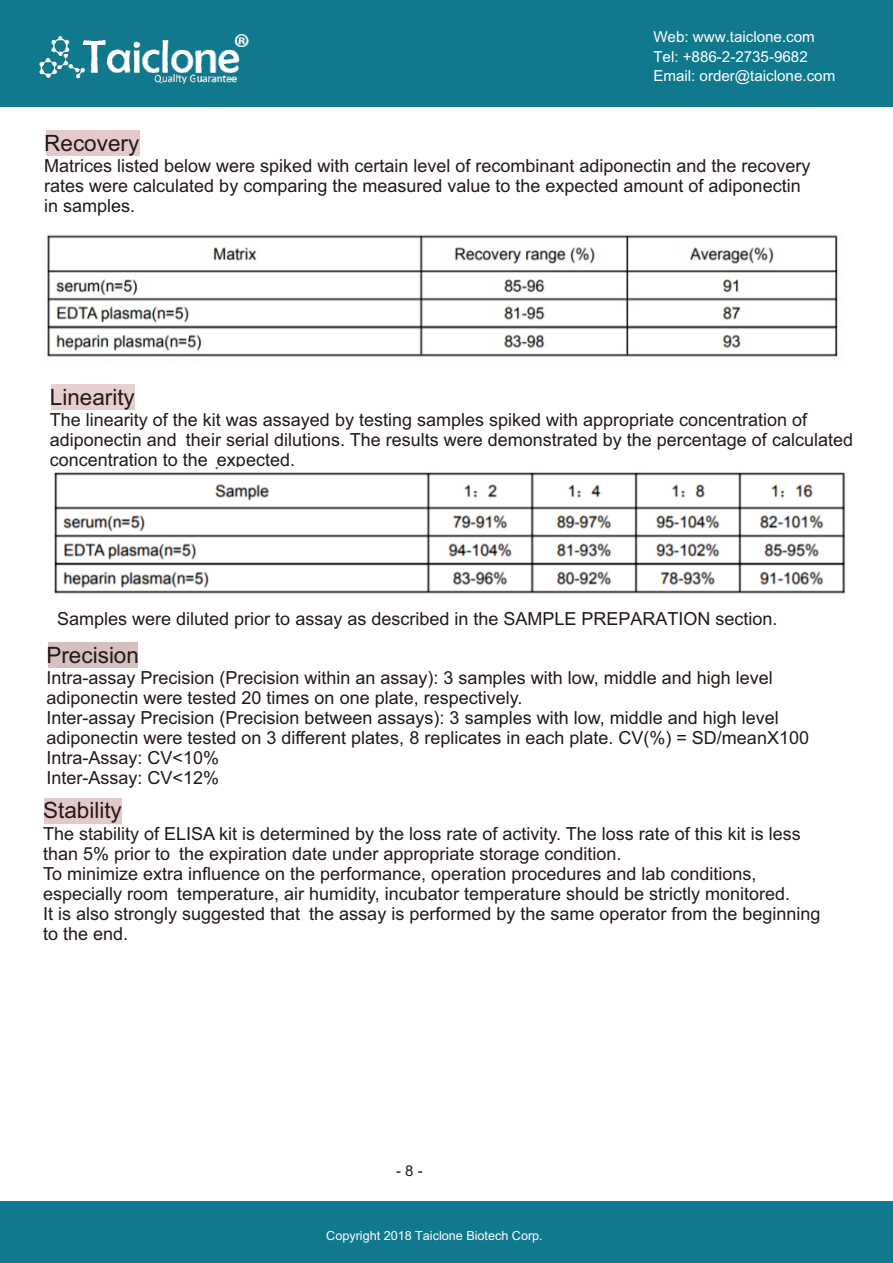
<style>
.page{position:relative;width:893px;height:1263px;background:#fff}
.page>*{position:absolute;margin:0;border:0;box-sizing:border-box;transform-origin:0 0}
.t1{font:22.5px "Arial";color:#231916}
.t2{font:18px/20.1px "Arial";color:#231916}
.t3{font:18px "Arial Unicode MS";color:#231916}
.t4{font:15.15px/19.4px "Arial Unicode MS";color:#fff}
.t5{font:15px "Arial";color:#231916}
.t6{font:12.6px "Arial Unicode MS";color:#fff}
</style>
<div class="page">
<div style="left:0;top:1202px;width:893px;height:61px;background:#10798d"></div>
<div style="left:0;top:0;width:893px;height:107px;background:#10798d"></div>
<img style="left:39px;top:34px;width:209px;height:49px">
<div style="left:46px;top:130px;width:93px;height:25px;background:#e3cbcc"></div>
<div style="left:52px;top:385px;width:83px;height:25px;background:#e6cfcf"></div>
<div style="left:48px;top:642px;width:90px;height:25px;background:#d6bfbf"></div>
<div style="left:44px;top:798px;width:78px;height:25px;background:#e3caca"></div>
<img style="left:54px;top:468px;width:792px;height:126px">
<img style="left:47px;top:234px;width:791px;height:123px">
<p class="t4" style="left:653px;top:29px;width:183px">Web: www.taiclone.com<br>Tel: +886-2-2735-9682<br>Email: order@taiclone.com</p>
<p class="t1" style="left:44px;top:134px;width:97px">Recovery</p>
<p class="t2" style="left:44px;top:157px;width:768px">Matrices listed below were spiked with certain level of recombinant adiponectin and the recovery rates were calculated by comparing the measured value to the expected amount of adiponectin in samples.</p>
<p class="t1" style="left:50px;top:389px;width:87px">Linearity</p>
<p class="t2" style="left:50px;top:411px;width:805px">The linearity of the kit was assayed by testing samples spiked with appropriate concentration of adiponectin and their serial dilutions. The results were demonstrated by the percentage of calculated concentration to the expected.</p>
<p class="t3" style="left:57px;top:612px;width:722px">Samples were diluted prior to assay as described in the SAMPLE PREPARATION section.</p>
<p class="t1" style="left:46px;top:646px;width:94px">Precision</p>
<p class="t2" style="left:46px;top:669px;width:764px">Intra-assay Precision (Precision within an assay): 3 samples with low, middle and high level adiponectin were tested 20 times on one plate, respectively.<br>Inter-assay Precision (Precision between assays): 3 samples with low, middle and high level adiponectin were tested on 3 different plates, 8 replicates in each plate. CV(%) = SD/meanX100<br>Intra-Assay: CV&lt;10%<br>Inter-Assay: CV&lt;12%</p>
<p class="t1" style="left:43px;top:802px;width:80px">Stability</p>
<p class="t2" style="left:43px;top:825px;width:779px">The stability of ELISA kit is determined by the loss rate of activity. The loss rate of this kit is less than 5% prior to the expiration date under appropriate storage condition.<br>To minimize extra influence on the performance, operation procedures and lab conditions, especially room temperature, air humidity, incubator temperature should be strictly monitored.<br>It is also strongly suggested that the assay is performed by the same operator from the beginning to the end.</p>
<p class="t5" style="left:396px;top:1165px;width:28px">- 8 -</p>
<p class="t6" style="left:326px;top:1231px;width:218px">Copyright 2018 Taiclone Biotech Corp.</p>
</div>
